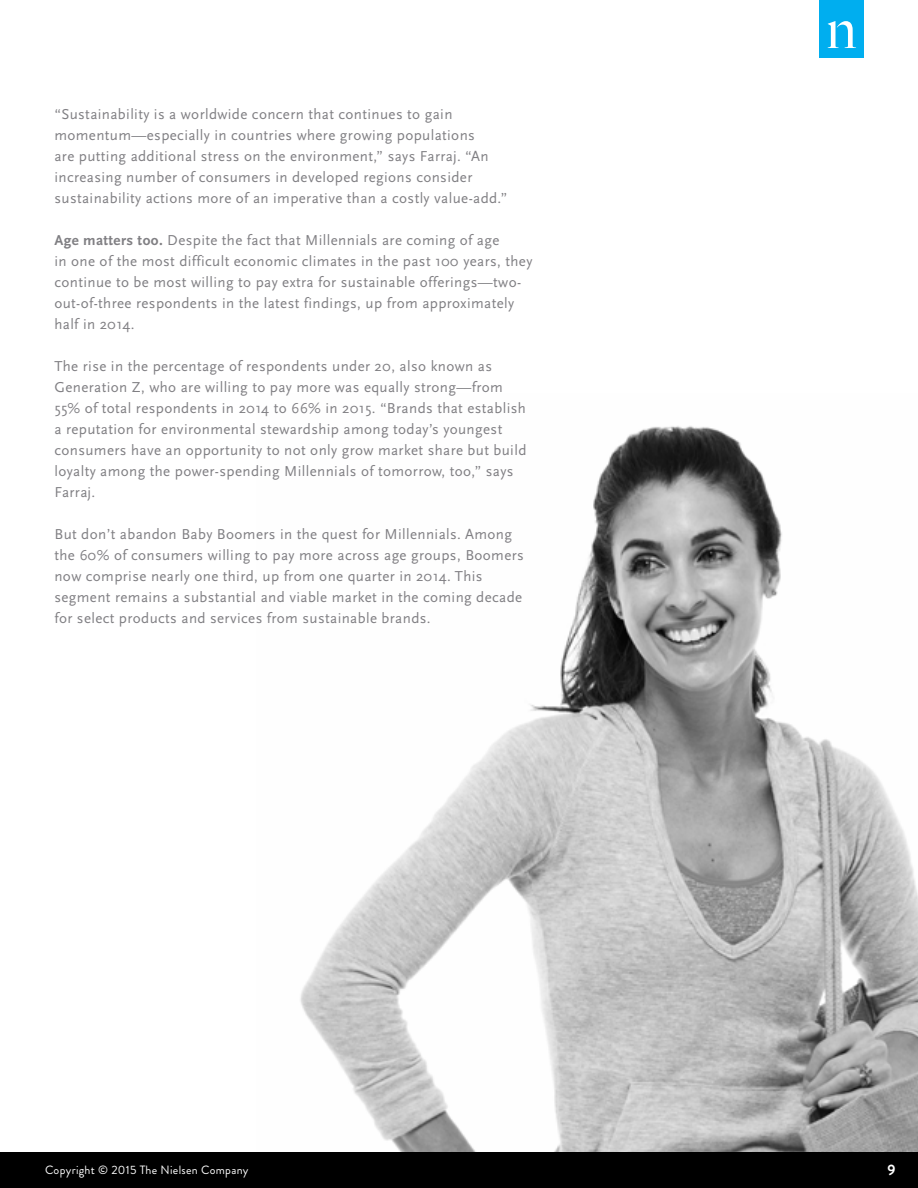
<style>
.page{position:relative;width:918px;height:1188px;background:#fff}
.page>*{position:absolute;margin:0;border:0;box-sizing:border-box;transform-origin:0 0}
.t1{font:15px/21px "Scala Sans OT";letter-spacing:.025em;color:#807f83}
.t2{font:700 15px "Brandon Grotesque";color:#fff}
.t3{font:12px "Brandon Grotesque";letter-spacing:.025em;color:#fff}
.s1{font-weight:700}
</style>
<div class="page">
<div style="left:0;top:1152px;width:918px;height:36px;background:#000"></div>
<div style="left:820px;top:0;width:44px;height:57px;background:#00aeef"></div>
<svg style="left:828px;top:21px;width:28px;height:27px"></svg>
<img style="left:300px;top:426px;width:618px;height:726px">
<p class="t1" style="left:54px;top:104px;width:455px">“Sustainability is a worldwide concern that continues to gain momentum—especially in countries where growing populations<br>are putting additional stress on the environment,” says Farraj. “An increasing number of consumers in developed regions consider sustainability actions more of an imperative than a costly value-add.”</p>
<p class="t1" style="left:54px;top:230px;width:479px"><span class="s1">Age matters too.</span> Despite the fact that Millennials are coming of age<br>in one of the most difficult economic climates in the past 100 years, they continue to be most willing to pay extra for sustainable offerings—two&shy;out-of-three respondents in the latest findings, up from approximately half in 2014.</p>
<p class="t1" style="left:54px;top:356px;width:474px">The rise in the percentage of respondents under 20, also known as Generation Z, who are willing to pay more was equally strong—from 55% of total respondents in 2014 to 66% in 2015. “Brands that establish a reputation for environmental stewardship among today’s youngest consumers have an opportunity to not only grow market share but build loyalty among the power-spending Millennials of tomorrow, too,” says Farraj.</p>
<p class="t1" style="left:54px;top:524px;width:471px">But don’t abandon Baby Boomers in the quest for Millennials. Among the 60% of consumers willing to pay more across age groups, Boomers now comprise nearly one third, up from one quarter in 2014. This segment remains a substantial and viable market in the coming decade for select products and services from sustainable brands.</p>
<p class="t3" style="left:45px;top:1162px;width:205px">Copyright © 2015 The Nielsen Company</p>
<p class="t2" style="left:887px;top:1160px;width:10px">9</p>
</div>
